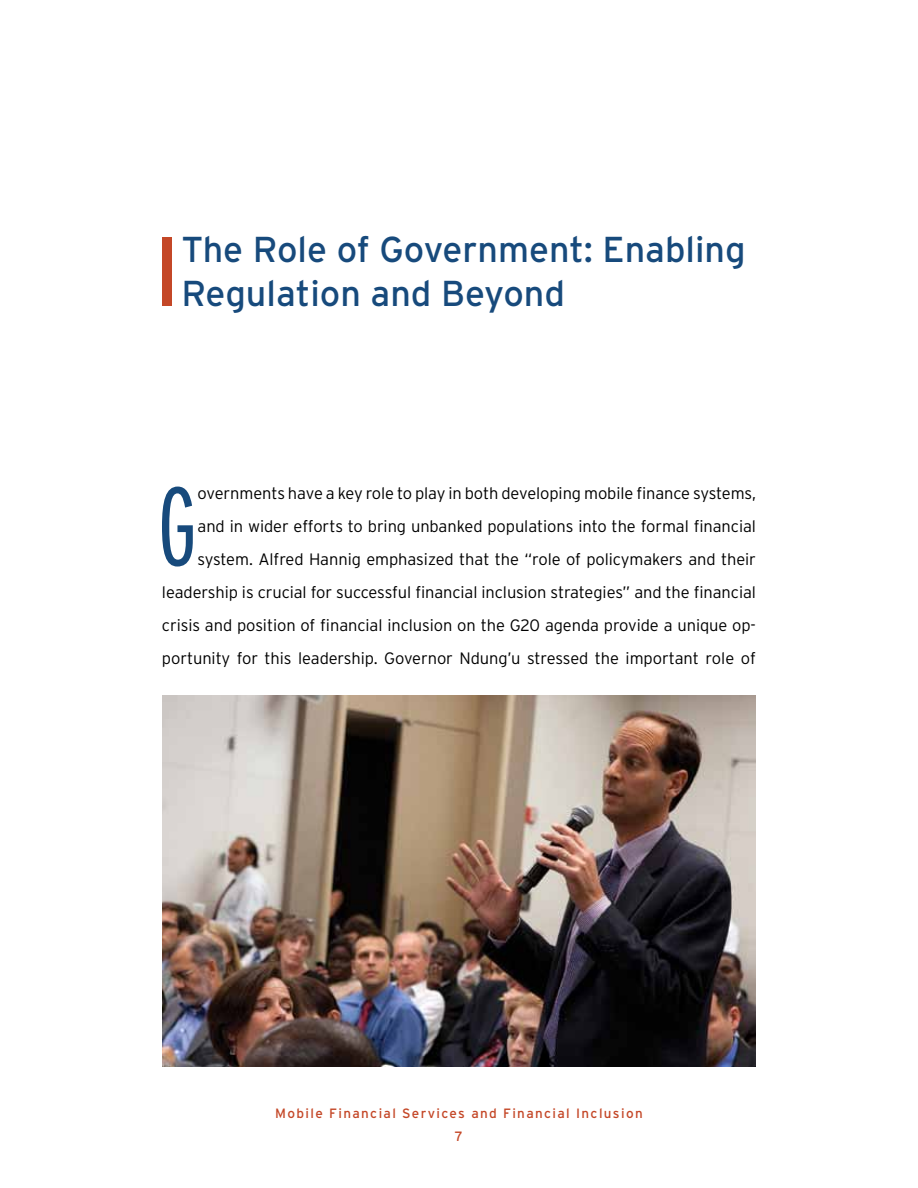
<style>
.page{position:relative;width:918px;height:1188px;background:#fff}
.page>*{position:absolute;margin:0;border:0;box-sizing:border-box;transform-origin:0 0}
.t1{font:300 extra-condensed 110.85px "Interstate";color:#174a7c}
.t2{font:36px/43.2px "Interstate";color:#174a7c}
.t3{font:300 16.5px/33px "Interstate";letter-spacing:-.005em;color:#000;text-align:right}
.t4{font:13.5px/23px "Interstate";letter-spacing:.1em;color:#c44727;text-align:center}
</style>
<div class="page">
<div style="left:162px;top:237px;width:10px;height:69px;background:#c44727"></div>
<img style="left:162px;top:696px;width:594px;height:370px">
<h2 class="t2" style="left:181px;top:228px;width:566px">The Role of Government: Enabling<br>Regulation and Beyond</h2>
<h1 class="t1" style="left:157px;top:464px;width:42px">G</h1>
<p class="t3" style="left:162px;top:477px;width:596px">overnments have a key role to play in both developing mobile finance systems,<br>and in wider efforts to bring unbanked populations into the formal financial system. Alfred Hannig emphasized that the “role of policymakers and their leadership is crucial for successful financial inclusion strategies” and the financial crisis and position of financial inclusion on the G20 agenda provide a unique op&shy;portunity for this leadership. Governor Ndung’u stressed the important role of</p>
<p class="t4" style="left:275px;top:1102px;width:369px">Mobile Financial Services and Financial Inclusion<br>7</p>
</div>
